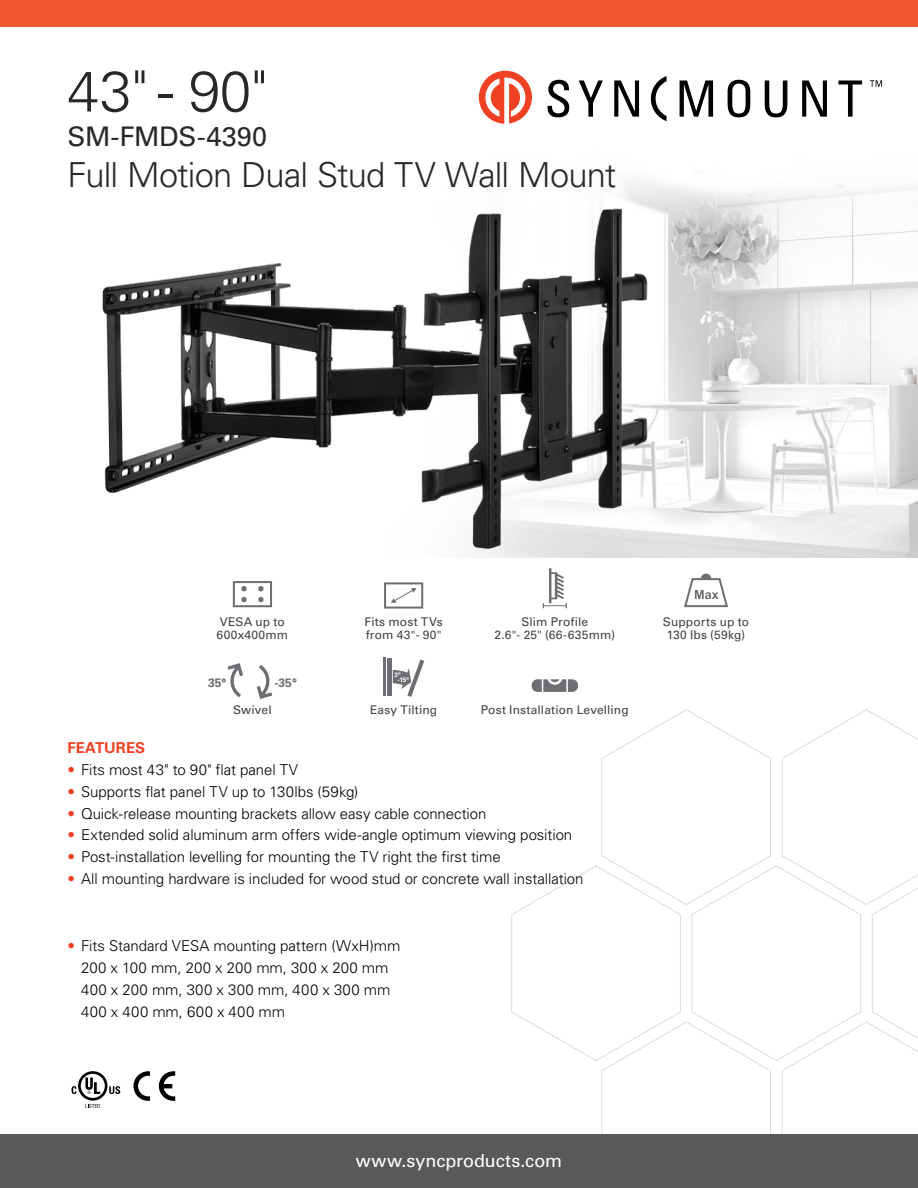
<style>
.page{position:relative;width:918px;height:1188px;background:#fff}
.page>*{position:absolute;margin:0;border:0;box-sizing:border-box;transform-origin:0 0}
.t1{font:300 57px "Univers LT Std";color:#292829}
.t2{font:300 34.5px "Univers LT Std";letter-spacing:-.025em;color:#292829}
.t3{font:27px "Univers LT Std";letter-spacing:-.01em;color:#292829}
.t4{font:18px "Univers LT Std";letter-spacing:-.005em;color:#fff}
.t5{font:300 15px/21.8px "Univers LT Std";letter-spacing:-.005em;color:#000}
.t6{font:700 15px "Univers LT Std";letter-spacing:.005em;color:#ef4123}
.t7{font:700 12.15px "Univers LT Std";color:#6d6e71}
.t8{font:12px/12.8px "Univers LT Std";letter-spacing:.015em;color:#414042}
.t9{font:700 6.45px "Univers LT Std";color:#fff}
.s1{color:#ef4123}
</style>
<div class="page">
<svg style="left:511px;top:709px;width:407px;height:425px"></svg>
<img style="left:477px;top:111px;width:441px;height:446px">
<div style="left:0;top:0;width:918px;height:27px;background:#f15830"></div>
<div style="left:0;top:1134px;width:918px;height:54px;background:#58595b"></div>
<svg style="left:870px;top:80px;width:12px;height:7px"></svg>
<svg style="left:479px;top:71px;width:53px;height:53px"></svg>
<svg style="left:547px;top:80px;width:22px;height:37px"></svg>
<svg style="left:579px;top:80px;width:24px;height:37px"></svg>
<svg style="left:614px;top:80px;width:25px;height:37px"></svg>
<svg style="left:680px;top:80px;width:33px;height:37px"></svg>
<svg style="left:728px;top:80px;width:22px;height:37px"></svg>
<svg style="left:765px;top:80px;width:22px;height:37px"></svg>
<svg style="left:802px;top:80px;width:25px;height:37px"></svg>
<svg style="left:838px;top:80px;width:24px;height:37px"></svg>
<svg style="left:651px;top:76px;width:16px;height:45px"></svg>
<svg style="left:233px;top:581px;width:39px;height:26px"></svg>
<svg style="left:684px;top:574px;width:44px;height:33px"></svg>
<svg style="left:227px;top:663px;width:46px;height:36px"></svg>
<hr style="left:383px;top:657px;width:2px;height:39px;background:#6d6e71">
<hr style="left:387px;top:658px;width:4px;height:38px;background:#6d6e71">
<svg style="left:393px;top:660px;width:31px;height:37px"></svg>
<svg style="left:532px;top:679px;width:46px;height:13px"></svg>
<svg style="left:384px;top:582px;width:39px;height:27px"></svg>
<svg style="left:543px;top:568px;width:24px;height:40px"></svg>
<svg style="left:133px;top:1071px;width:17px;height:30px"></svg>
<svg style="left:159px;top:1071px;width:16px;height:30px"></svg>
<svg style="left:72px;top:1071px;width:48px;height:37px"></svg>
<img style="left:102px;top:189px;width:574px;height:365px">
<h1 class="t1" style="left:68px;top:57px;width:201px">43" - 90"</h1>
<h3 class="t3" style="left:68px;top:120px;width:201px">SM-FMDS-4390</h3>
<h2 class="t2" style="left:68px;top:154px;width:550px">Full Motion Dual Stud TV Wall Mount</h2>
<p class="t8" style="left:217px;top:615px;width:73px">VESA up to<br>600x400mm</p>
<p class="t8" style="left:663px;top:615px;width:88px;text-align:center">Supports up to<br>130 lbs (59kg)</p>
<p class="t8" style="left:365px;top:615px;width:80px">Fits most TVs from 43"- 90"</p>
<p class="t8" style="left:495px;top:615px;width:122px;text-align:center">Slim Profile<br>2.6"- 25" (66-635mm)</p>
<p class="t9" style="left:394px;top:671px;width:8px">3°</p>
<p class="t7" style="left:208px;top:676px;width:20px">35°</p>
<p class="t7" style="left:274px;top:676px;width:24px">-35°</p>
<p class="t9" style="left:397px;top:676px;width:13px">-15°</p>
<p class="t8" style="left:233px;top:703px;width:40px">Swivel</p>
<p class="t8" style="left:370px;top:703px;width:69px">Easy Tilting</p>
<p class="t8" style="left:481px;top:703px;width:149px">Post Installation Levelling</p>
<p class="t6" style="left:68px;top:739px;width:79px">FEATURES</p>
<p class="t5" style="left:68px;top:759px;width:232px"><span class="s1">•</span> Fits most 43" to 90" flat panel TV</p>
<p class="t5" style="left:68px;top:781px;width:292px"><span class="s1">•</span> Supports flat panel TV up to 130lbs (59kg)</p>
<p class="t5" style="left:68px;top:803px;width:420px"><span class="s1">•</span> Quick-release mounting brackets allow easy cable connection</p>
<p class="t5" style="left:68px;top:824px;width:506px"><span class="s1">•</span> Extended solid aluminum arm offers wide-angle optimum viewing position</p>
<p class="t5" style="left:68px;top:846px;width:435px"><span class="s1">•</span> Post-installation levelling for mounting the TV right the first time</p>
<p class="t5" style="left:68px;top:868px;width:518px"><span class="s1">•</span> All mounting hardware is included for wood stud or concrete wall installation</p>
<p class="t5" style="left:81px;top:935px;width:321px;text-indent:-14px"><span class="s1">•</span> Fits Standard VESA mounting pattern (WxH)mm 200 x 100 mm, 200 x 200 mm, 300 x 200 mm 400 x 200 mm, 300 x 300 mm, 400 x 300 mm 400 x 400 mm, 600 x 400 mm</p>
<p class="t4" style="left:356px;top:1150px;width:208px">www.syncproducts.com</p>
</div>
